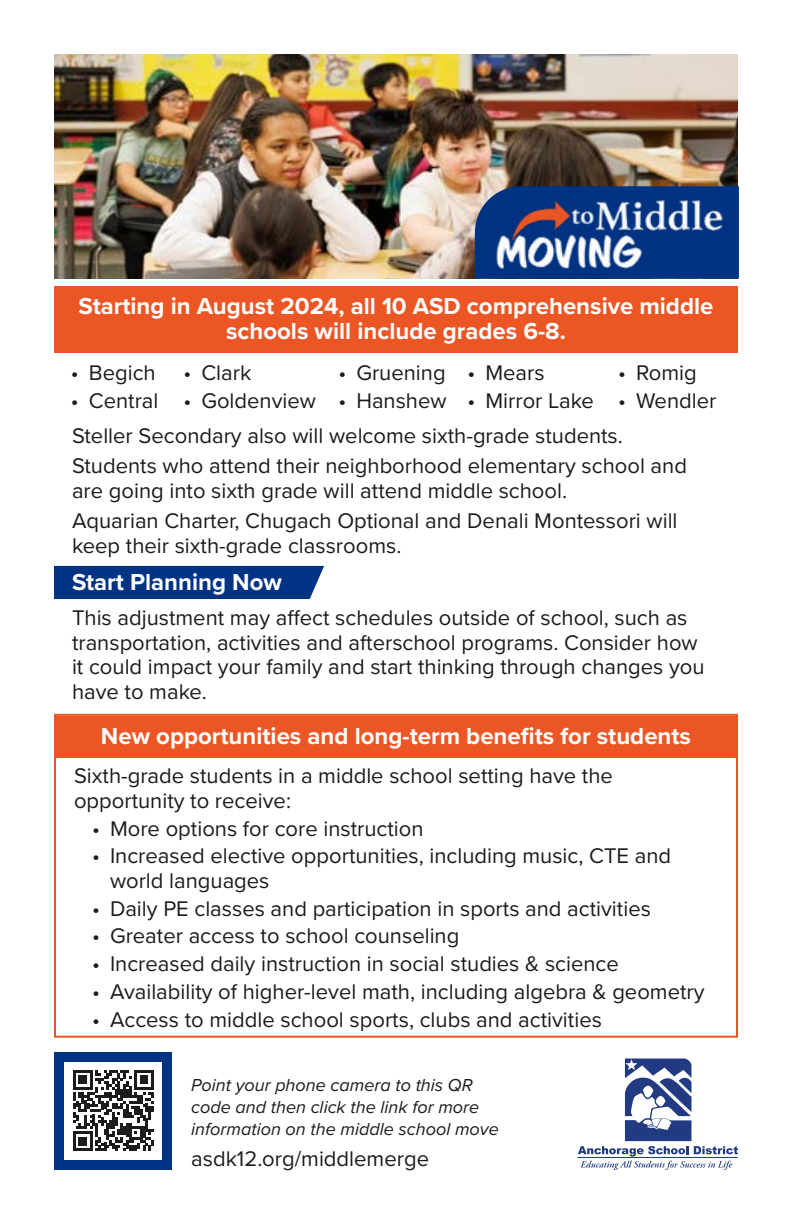
<style>
.page{position:relative;width:792px;height:1224px;background:#fff}
.page>*{position:absolute;margin:0;border:0;box-sizing:border-box;transform-origin:0 0}
.t1{font:700 24px/25px "Proxima Nova";color:#fff;text-align:center}
.t2{font:22px/24.4px "Proxima Nova";color:#1d1c1a}
.t3{font:italic 18px/22px "Proxima Nova";color:#1d1c1a}
</style>
<div class="page">
<div style="left:54px;top:1052px;width:118px;height:118px;background:#003383"></div>
<img style="left:54px;top:54px;width:684px;height:225px">
<svg style="left:475px;top:186px;width:264px;height:93px;background:#1d4281"></svg>
<img style="left:479px;top:191px;width:260px;height:85px">
<div style="left:54px;top:286px;width:684px;height:67px;background:#eb5624"></div>
<div style="left:56px;top:716px;width:680px;height:42px;background:#eb5624"></div>
<div style="left:54px;top:714px;width:684px;height:324px;border:2px solid #eb5624"></div>
<div style="left:64px;top:1062px;width:98px;height:98px;background:#fff"></div>
<svg style="left:73px;top:1070px;width:81px;height:81px"></svg>
<hr style="left:577px;top:1157px;width:161px;height:1px;background:#223a81">
<svg style="left:578px;top:1059px;width:160px;height:111px"></svg>
<div style="left:54px;top:566px;width:270px;height:33px;background:#003383"></div>
<p class="t1" style="left:79px;top:293px;width:636px">Starting in August 2024, all 10 ASD comprehensive middle schools will include grades 6-8.</p>
<p class="t2" style="left:71px;top:359px;width:86px">• Begich</p>
<p class="t2" style="left:71px;top:387px;width:89px">• Central</p>
<p class="t2" style="left:183px;top:359px;width:69px">• Clark</p>
<p class="t2" style="left:183px;top:387px;width:134px">• Goldenview</p>
<p class="t2" style="left:338px;top:359px;width:109px">• Gruening</p>
<p class="t2" style="left:338px;top:387px;width:110px">• Hanshew</p>
<p class="t2" style="left:467px;top:359px;width:79px">• Mears</p>
<p class="t2" style="left:467px;top:387px;width:128px">• Mirror Lake</p>
<p class="t2" style="left:618px;top:359px;width:80px">• Romig</p>
<p class="t2" style="left:618px;top:387px;width:100px">• Wendler</p>
<p class="t2" style="left:72px;top:419px;width:617px;line-height:30.6px">Steller Secondary also will welcome sixth-grade students.<br>Students who attend their neighborhood elementary school and</p>
<p class="t2" style="left:72px;top:474px;width:607px;line-height:30.6px">are going into sixth grade will attend middle school.<br>Aquarian Charter, Chugach Optional and Denali Montessori will</p>
<p class="t2" style="left:72px;top:532px;width:331px">keep their sixth-grade classrooms.</p>
<p class="t1" style="left:72px;top:569px;width:211px">Start Planning Now</p>
<p class="t2" style="left:72px;top:605px;width:634px">This adjustment may affect schedules outside of school, such as transportation, activities and afterschool programs. Consider how it could impact your family and start thinking through changes you have to make.</p>
<p class="t1" style="left:101px;top:723px;width:592px">New opportunities and long-term benefits for students</p>
<p class="t2" style="left:74px;top:763px;width:540px">Sixth-grade students in a middle school setting have the opportunity to receive:</p>
<p class="t2" style="left:92px;top:815px;width:333px">• More options for core instruction</p>
<p class="t2" style="left:110px;top:843px;width:563px;text-indent:-18px">• Increased elective opportunities, including music, CTE and world languages</p>
<p class="t2" style="left:92px;top:895px;width:560px">• Daily PE classes and participation in sports and activities</p>
<p class="t2" style="left:92px;top:923px;width:369px">• Greater access to school counseling</p>
<p class="t2" style="left:92px;top:951px;width:528px">• Increased daily instruction in social studies &amp; science</p>
<p class="t2" style="left:92px;top:978px;width:614px">• Availability of higher-level math, including algebra &amp; geometry</p>
<p class="t2" style="left:92px;top:1006px;width:511px">• Access to middle school sports, clubs and activities</p>
<p class="t3" style="left:191px;top:1074px;width:309px">Point your phone camera to this QR code and then click the link for more information on the middle school move</p>
<p class="t2" style="left:191px;top:1146px;width:239px">asdk12.org/middlemerge</p>
</div>
